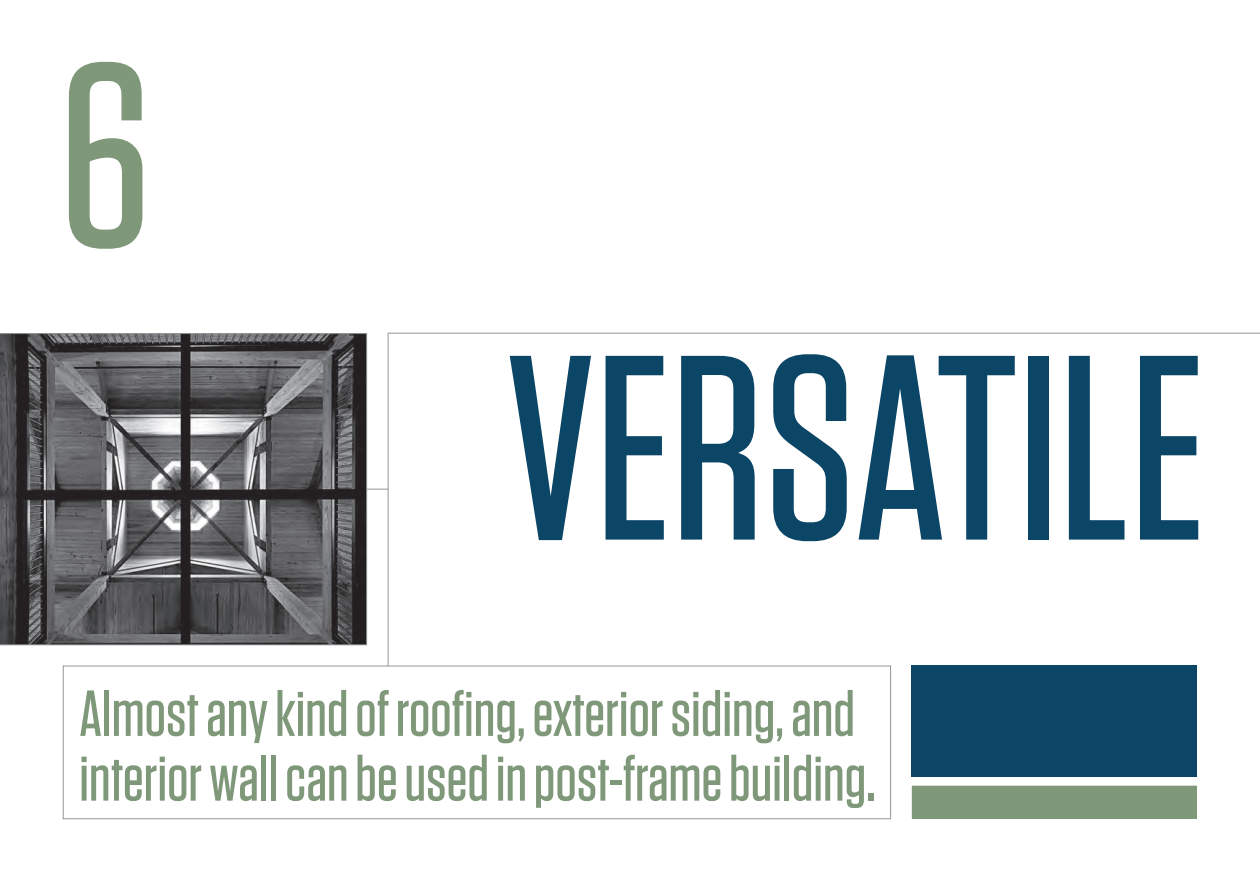
<style>
.page{position:relative;width:1260px;height:882px;background:#fff}
.page>*{position:absolute;margin:0;border:0;box-sizing:border-box;transform-origin:0 0}
.t1{font:500 262.5px "Tungsten";color:#0c4666}
.t2{font:500 262.5px "Tungsten";color:#80987a}
.t3{font:500 64.75px/64.8px "Tungsten";color:#80987a}
</style>
<div class="page">
<hr style="left:388px;top:333px;width:872px;height:1px;background:#939598">
<hr style="left:388px;top:333px;width:1px;height:333px;background:#939598">
<div style="left:912px;top:666px;width:285px;height:111px;background:#0c4666"></div>
<div style="left:912px;top:786px;width:285px;height:33px;background:#80987a"></div>
<svg style="left:0;top:333px;width:367px;height:312px;background:#5f5f61"></svg>
<svg style="left:367px;top:489px;width:21px;height:1px"></svg>
<div style="left:63px;top:666px;width:828px;height:153px;border:1px solid #939598"></div>
<h1 class="t2" style="left:60px;top:19px;width:93px">6</h1>
<h1 class="t1" style="left:505px;top:312px;width:702px">versatile</h1>
<p class="t3" style="left:79px;top:682px;width:797px">Almost any kind of roofing, exterior siding, and interior wall can be used in post-frame building.</p>
</div>
